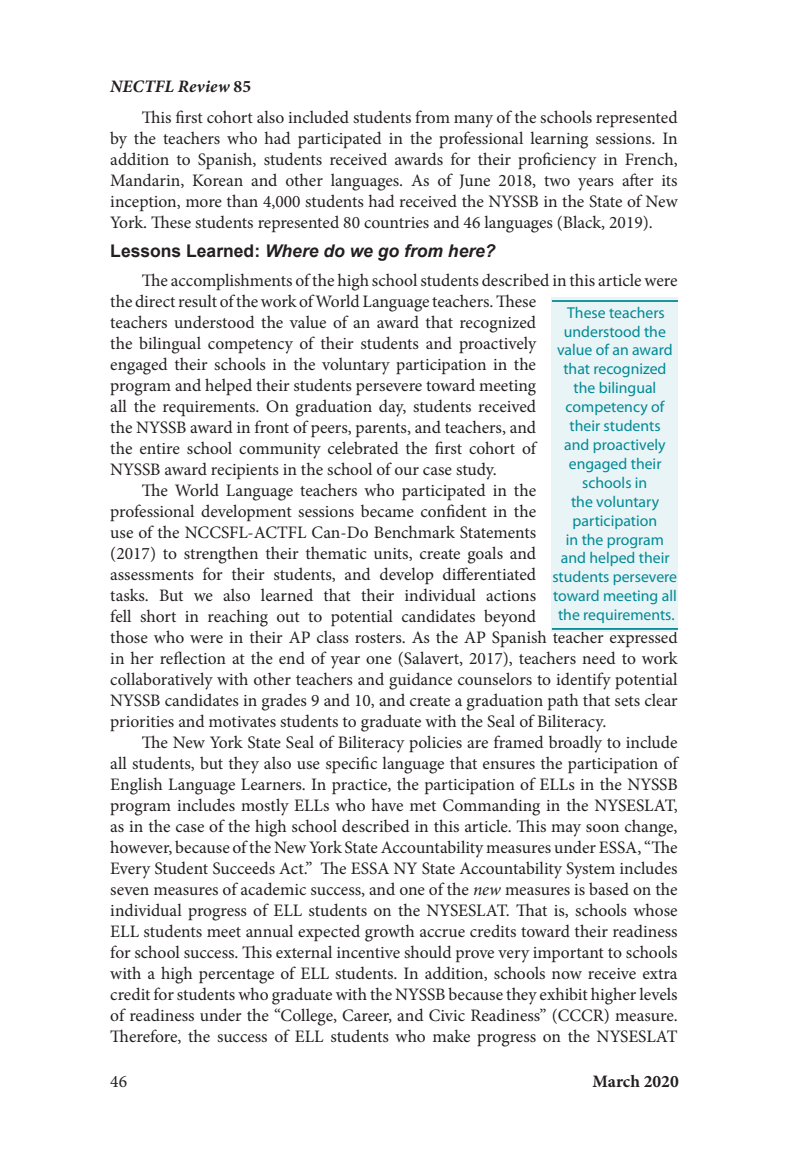
<style>
.page{position:relative;width:788px;height:1166px;background:#fff}
.page>*{position:absolute;margin:0;border:0;box-sizing:border-box;transform-origin:0 0}
.Text_Body{font:17.5px/21px "Minion Pro";letter-spacing:-.005em;color:#231f20;text-align:justify}
.Header_1{font:italic 700 17.5px "Arial";color:#231f20}
.t1{font:italic 700 17.5px "Minion Pro";color:#231f20}
.t2{font:700 17.5px "Minion Pro";color:#231f20}
.Pull_Quote{font:15.75px/18.9px "Myriad Pro";color:#008996;text-align:center}
.s1{font-style:normal}
.s2{font-style:italic}
</style>
<div class="page">
<div style="left:552px;top:298px;width:126px;height:334px;background:#e8f4f5"></div>
<hr style="left:552px;top:300px;width:126px;height:2px;background:#008996">
<hr style="left:552px;top:628px;width:126px;height:2px;background:#008996">
<p class="t1" style="left:110px;top:73px;width:142px">NECTFL Review <span class="s1">85</span></p>
<p class="Text_Body" style="left:110px;top:107px;width:569px;text-indent:32px">This first cohort also included students from many of the schools represented by the teachers who had participated in the professional learning sessions. In addition to Spanish, students received awards for their proficiency in French, Mandarin, Korean and other languages. As of June 2018, two years after its inception, more than 4,000 students had received the NYSSB in the State of New York. These students represented 80 countries and 46 languages (Black, 2019).</p>
<p class="Header_1" style="left:110px;top:239px;width:387px"><span class="s1">Lessons Learned:</span> Where do we go from here?</p>
<p class="Text_Body" style="left:110px;top:270px;width:568px;text-align:left;text-indent:32px">The accomplishments of the high school students described in this article were the direct result of the work of World Language teachers. These<br>teachers understood the value of an award that recognized<br>the bilingual competency of their students and proactively<br>engaged their schools in the voluntary participation in the<br>program and helped their students persevere toward meeting<br>all the requirements. On graduation day, students received<br>the NYSSB award in front of peers, parents, and teachers, and<br>the entire school community celebrated the first cohort of<br>NYSSB award recipients in the school of our case study.</p>
<p class="Text_Body" style="left:110px;top:480px;width:569px;text-align:left;text-indent:32px">The World Language teachers who participated in the<br>professional development sessions became confident in the<br>use of the NCCSFL-ACTFL Can-Do Benchmark Statements<br>(2017) to strengthen their thematic units, create goals and<br>assessments for their students, and develop differentiated<br>tasks. But we also learned that their individual actions<br>fell short in reaching out to potential candidates beyond<br>those who were in their AP class rosters. As the AP Spanish teacher expressed in her reflection at the end of year one (Salavert, 2017), teachers need to work collaboratively with other teachers and guidance counselors to identify potential NYSSB candidates in grades 9 and 10, and create a graduation path that sets clear priorities and motivates students to graduate with the Seal of Biliteracy.</p>
<p class="Text_Body" style="left:110px;top:732px;width:569px;text-indent:32px">The New York State Seal of Biliteracy policies are framed broadly to include all students, but they also use specific language that ensures the participation of English Language Learners. In practice, the participation of ELLs in the NYSSB program includes mostly ELLs who have met Commanding in the NYSESLAT, as in the case of the high school described in this article. This may soon change, however, because of the New York State Accountability measures under ESSA, “The Every Student Succeeds Act.” The ESSA NY State Accountability System includes seven measures of academic success, and one of the <span class="s2">new</span> measures is based on the individual progress of ELL students on the NYSESLAT. That is, schools whose ELL students meet annual expected growth accrue credits toward their readiness for school success. This external incentive should prove very important to schools with a high percentage of ELL students. In addition, schools now receive extra credit for students who graduate with the NYSSB because they exhibit higher levels of readiness under the “College, Career, and Civic Readiness” (CCCR) measure.<br>Therefore, the success of ELL students who make progress on the NYSESLAT</p>
<p class="Pull_Quote" style="left:552px;top:303px;width:126px">These teachers understood the value of an award that recognized the bilingual competency of their students<br>and proactively engaged their schools in<br>the voluntary participation<br>in the program and helped their students persevere toward meeting all the requirements.</p>
<p class="Text_Body" style="left:110px;top:1070px;width:18px">46</p>
<p class="t2" style="left:592px;top:1068px;width:88px">March 2020</p>
</div>
